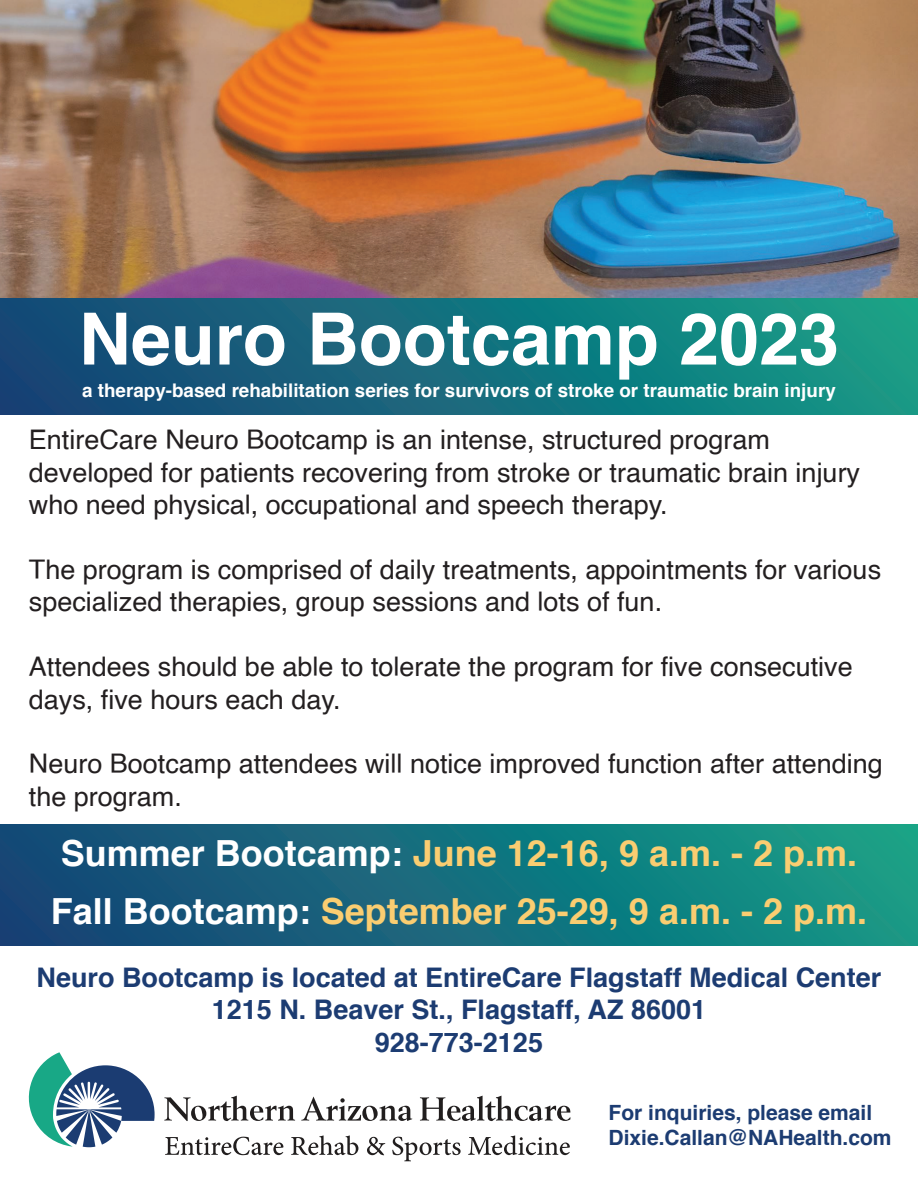
<style>
.page{position:relative;width:918px;height:1188px;background:#fff}
.page>*{position:absolute;margin:0;border:0;box-sizing:border-box;transform-origin:0 0}
.t1{font:700 72px "Helvetica";color:#fff}
.t2{font:700 36px/58.2px "Helvetica";color:#facd71}
.t3{font:27px/32.4px "Helvetica";color:#231f20}
.t4{font:700 27px/32.4px "Helvetica";color:#1c3c72;text-align:center}
.t5{font:700 21px/25.2px "Helvetica";color:#1c3c72}
.t6{font:700 18.75px "Helvetica";color:#fff}
.s1{color:#fff}
</style>
<div class="page">
<div style="left:0;top:298px;width:918px;height:116px;background:linear-gradient(to right,#164275,#149d87)"></div>
<div style="left:0;top:824px;width:918px;height:122px;background:linear-gradient(to right,#164375,#139d87)"></div>
<svg style="left:164px;top:1096px;width:406px;height:25px"></svg>
<svg style="left:28px;top:1052px;width:127px;height:95px"></svg>
<svg style="left:165px;top:1137px;width:118px;height:18px"></svg>
<svg style="left:291px;top:1135px;width:67px;height:20px"></svg>
<svg style="left:367px;top:1137px;width:18px;height:18px"></svg>
<svg style="left:392px;top:1137px;width:69px;height:24px"></svg>
<svg style="left:468px;top:1135px;width:102px;height:20px"></svg>
<img style="left:0;top:0;width:918px;height:298px">
<h1 class="t1" style="left:79px;top:281px;width:762px">Neuro Bootcamp 2023</h1>
<p class="t6" style="left:82px;top:375px;width:755px">a therapy-based rehabilitation series for survivors of stroke or traumatic brain injury</p>
<p class="t3" style="left:29px;top:425px;width:833px">EntireCare Neuro Bootcamp is an intense, structured program developed for patients recovering from stroke or traumatic brain injury who need physical, occupational and speech therapy.</p>
<p class="t3" style="left:29px;top:554px;width:854px">The program is comprised of daily treatments, appointments for various specialized therapies, group sessions and lots of fun.</p>
<p class="t3" style="left:29px;top:651px;width:825px">Attendees should be able to tolerate the program for five consecutive days, five hours each day.</p>
<p class="t3" style="left:29px;top:749px;width:855px">Neuro Bootcamp attendees will notice improved function after attending the program.</p>
<h2 class="t2" style="left:51px;top:824px;width:818px"><span class="s1">Summer Bootcamp:</span> June 12-16, 9 a.m. - 2 p.m.<br><span class="s1">Fall Bootcamp:</span> September 25-29, 9 a.m. - 2 p.m.</h2>
<p class="t4" style="left:37px;top:961px;width:846px">Neuro Bootcamp is located at EntireCare Flagstaff Medical Center<br>1215 N. Beaver St., Flagstaff, AZ 86001<br>928-773-2125</p>
<p class="t5" style="left:609px;top:1100px;width:285px">For inquiries, please email<br>Dixie.Callan@NAHealth.com</p>
</div>
